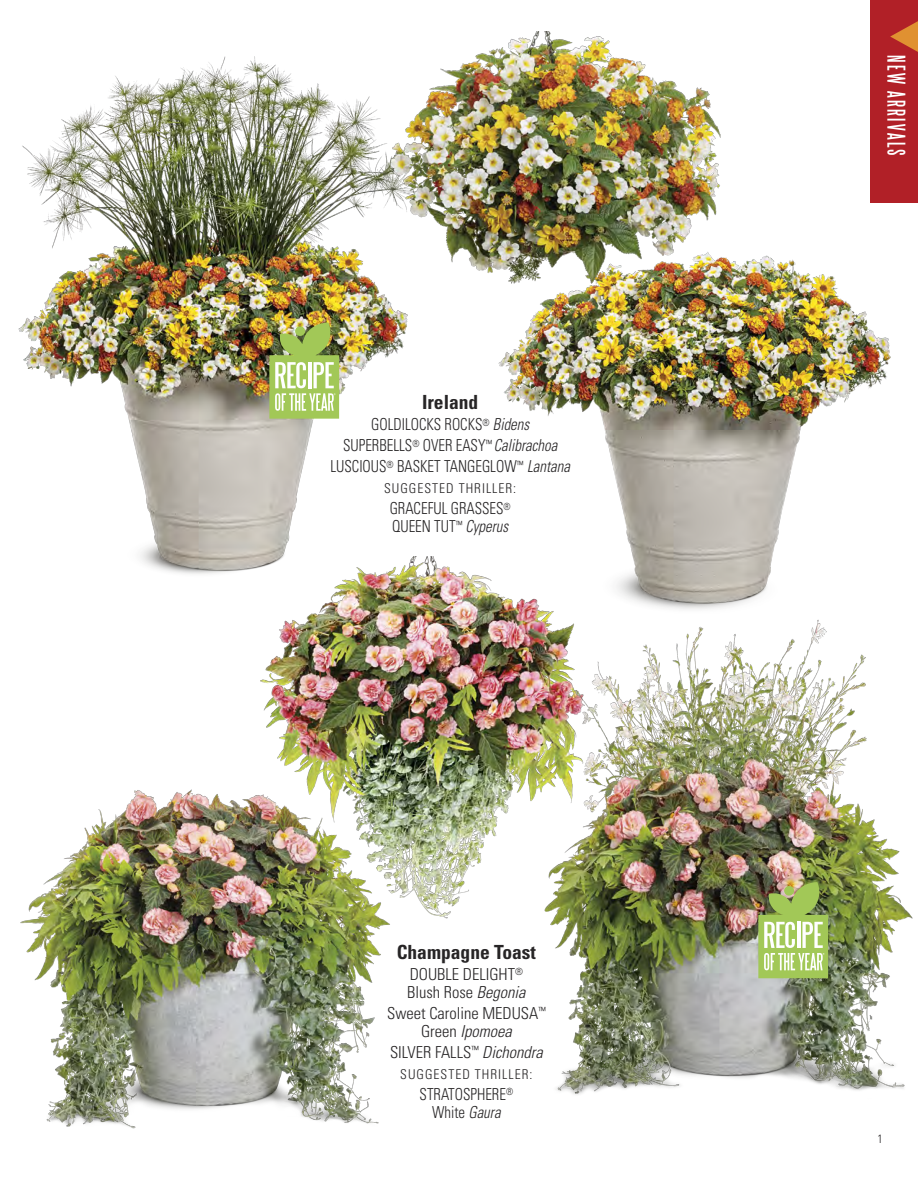
<style>
.page{position:relative;width:918px;height:1188px;background:#fff}
.page>*{position:absolute;margin:0;border:0;box-sizing:border-box;transform-origin:0 0}
.t1{font:22.5px "Steelfish";letter-spacing:.1em;color:#fff}
.t2{font:700 condensed 19.5px "Univers";color:#272526}
.t3{font:300 condensed 16.5px "Univers";color:#272526;scale:.9 1}
.t4{font:300 condensed 16.5px "Univers";color:#272526}
.t5{font:italic 300 condensed 16.5px "Univers";color:#272526}
.t6{font:300 condensed 13.5px "Univers";letter-spacing:.075em;color:#272526}
.t7{font:300 condensed 12px "Univers";color:#272526}
.s1{font-style:italic}
.s2{font-style:normal}
</style>
<div class="page">
<img style="left:498px;top:255px;width:393px;height:354px">
<div style="left:870px;top:0;width:48px;height:202px;background:#b12027"></div>
<svg style="left:890px;top:21px;width:28px;height:31px"></svg>
<img style="left:18px;top:56px;width:399px;height:518px">
<img style="left:382px;top:31px;width:346px;height:257px">
<img style="left:269px;top:322px;width:70px;height:97px">
<img style="left:20px;top:789px;width:365px;height:340px">
<img style="left:260px;top:557px;width:331px;height:368px">
<img style="left:535px;top:609px;width:378px;height:486px">
<img style="left:758px;top:882px;width:70px;height:96px">
<p class="t2" style="left:422px;top:395px;width:58px">Ireland</p>
<p class="t3" style="left:371px;top:419px;width:180px">GOLDILOCKS ROCKS<sup>®</sup> <span class="s1">Bidens</span></p>
<p class="t3" style="left:343px;top:440px;width:243px">SUPERBELLS<sup>®</sup> OVER EASY<sup>™</sup> <span class="s1">Calibrachoa</span></p>
<p class="t3" style="left:330px;top:461px;width:271px">LUSCIOUS<sup>®</sup> BASKET TANGEGLOW<sup>™</sup> <span class="s1">Lantana</span></p>
<p class="t6" style="left:384px;top:484px;width:134px">SUGGESTED THRILLER:</p>
<p class="t3" style="left:390px;top:503px;width:136px">GRACEFUL GRASSES<sup>®</sup></p>
<p class="t3" style="left:392px;top:521px;width:134px">QUEEN TUT<sup>™</sup> <span class="s1">Cyperus</span></p>
<p class="t2" style="left:397px;top:945px;width:141px">Champagne Toast</p>
<p class="t4" style="left:410px;top:968px;width:115px">DOUBLE DELIGHT<sup>®</sup></p>
<p class="t4" style="left:407px;top:986px;width:123px">Blush Rose <span class="s1">Begonia</span></p>
<p class="t4" style="left:387px;top:1007px;width:160px">Sweet Caroline MEDUSA<sup>™</sup></p>
<p class="t5" style="left:421px;top:1025px;width:95px"><span class="s2">G r e e n</span> Ipomoea</p>
<p class="t4" style="left:390px;top:1046px;width:157px">SILVER FALLS<sup>™</sup> <span class="s1">Dichondra</span></p>
<p class="t6" style="left:400px;top:1069px;width:134px">SUGGESTED THRILLER:</p>
<p class="t3" style="left:420px;top:1088px;width:105px">STRATOSPHERE<sup>®</sup></p>
<p class="t3" style="left:432px;top:1106px;width:81px">White <span class="s1">Gaura</span></p>
<p class="t1" style="left:908px;top:55px;width:102px;rotate:90deg">NEW ARRIVALS</p>
<p class="t7" style="left:877px;top:1134px;width:7px">1</p>
</div>
